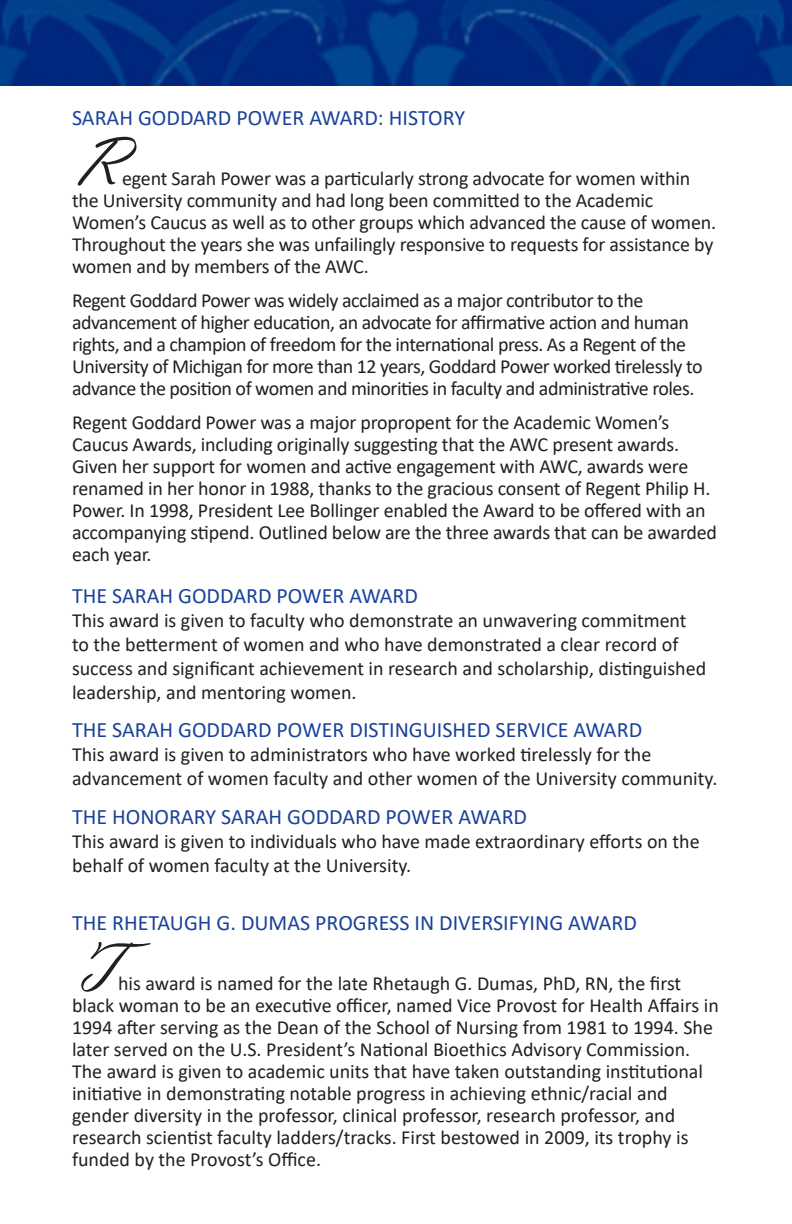
<style>
.page{position:relative;width:792px;height:1224px;background:#fff}
.page>*{position:absolute;margin:0;border:0;box-sizing:border-box;transform-origin:0 0}
.t1{font:72px "Vladimir Script";color:#231f20}
.t2{font:22px "Calibri";color:#1b4299}
.t3{font:20px/22px "Calibri";letter-spacing:-.01em;color:#231f20}
</style>
<div class="page">
<img style="left:0;top:0;width:792px;height:85px">
<p class="t2" style="left:72px;top:102px;width:395px">SARAH GODDARD POWER AWARD: HISTORY</p>
<p class="t1" style="left:72px;top:120px;width:52px">R</p>
<p class="t3" style="left:72px;top:166px;width:646px;text-indent:50px">egent Sarah Power was a particularly strong advocate for women within the University community and had long been committed to the Academic Women’s Caucus as well as to other groups which advanced the cause of women.<br>Throughout the years she was unfailingly responsive to requests for assistance by women and by members of the AWC.</p>
<p class="t3" style="left:72px;top:288px;width:632px">Regent Goddard Power was widely acclaimed as a major contributor to the advancement of higher education, an advocate for affirmative action and human rights, and a champion of freedom for the international press. As a Regent of the University of Michigan for more than 12 years, Goddard Power worked tirelessly to advance the position of women and minorities in faculty and administrative roles.</p>
<p class="t3" style="left:72px;top:410px;width:647px">Regent Goddard Power was a major propropent for the Academic Women’s Caucus Awards, including originally suggesting that the AWC present awards.<br>Given her support for women and active engagement with AWC, awards were renamed in her honor in 1988, thanks to the gracious consent of Regent Philip H.<br>Power. In 1998, President Lee Bollinger enabled the Award to be offered with an accompanying stipend. Outlined below are the three awards that can be awarded each year.</p>
<p class="t2" style="left:72px;top:580px;width:348px">THE SARAH GODDARD POWER AWARD</p>
<p class="t3" style="left:72px;top:608px;width:636px;line-height:24px">This award is given to faculty who demonstrate an unwavering commitment to the betterment of women and who have demonstrated a clear record of success and significant achievement in research and scholarship, distinguished leadership, and mentoring women.</p>
<p class="t2" style="left:72px;top:715px;width:572px">THE SARAH GODDARD POWER DISTINGUISHED SERVICE AWARD</p>
<p class="t3" style="left:72px;top:742px;width:647px;line-height:24px">This award is given to administrators who have worked tirelessly for the advancement of women faculty and other women of the University community.</p>
<p class="t2" style="left:72px;top:801px;width:457px">THE HONORARY SARAH GODDARD POWER AWARD</p>
<p class="t3" style="left:72px;top:829px;width:629px;line-height:24px">This award is given to individuals who have made extraordinary efforts on the behalf of women faculty at the University.</p>
<p class="t2" style="left:72px;top:908px;width:566px">THE RHETAUGH G. DUMAS PROGRESS IN DIVERSIFYING AWARD</p>
<p class="t1" style="left:72px;top:925px;width:48px">T</p>
<p class="t3" style="left:72px;top:972px;width:648px;text-indent:46px">his award is named for the late Rhetaugh G. Dumas, PhD, RN, the first black woman to be an executive officer, named Vice Provost for Health Affairs in 1994 after serving as the Dean of the School of Nursing from 1981 to 1994. She later served on the U.S. President’s National Bioethics Advisory Commission.<br>The award is given to academic units that have taken outstanding institutional initiative in demonstrating notable progress in achieving ethnic/racial and gender diversity in the professor, clinical professor, research professor, and research scientist faculty ladders/tracks. First bestowed in 2009, its trophy is funded by the Provost’s Office.</p>
</div>
